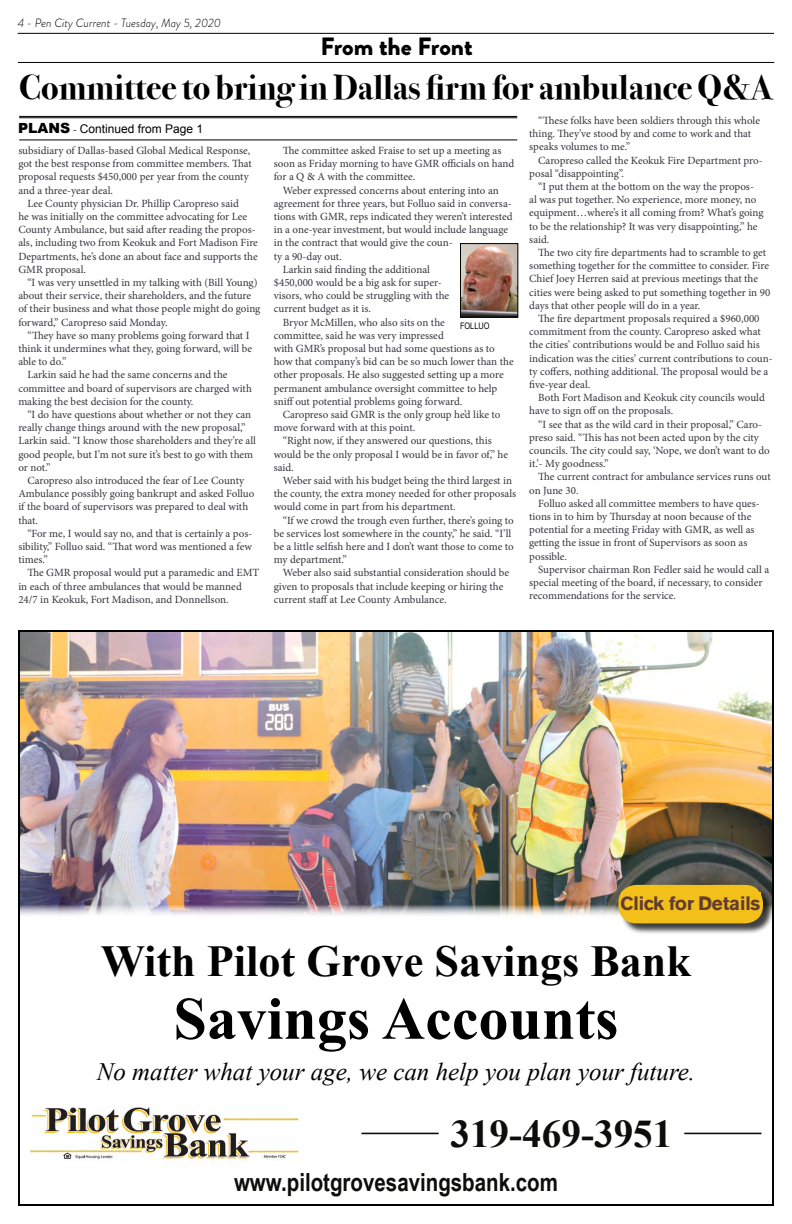
<style>
.page{position:relative;width:792px;height:1224px;background:#fff}
.page>*{position:absolute;margin:0;border:0;box-sizing:border-box;transform-origin:0 0}
.t1{font:700 60px "Times New Roman";color:#000}
.t2{font:700 44.2px "Times New Roman";color:#000}
.t3{font:700 39.2px "Times New Roman";color:#0d0d0b}
.t4{font:700 35px "Bodoni Svty Two ITCTT";color:#000}
.t5{font:italic 25px "Times New Roman";color:#000}
.t6{font:700 25px "Arial Narrow";color:#0d0d0b}
.t7{font:900 25px "Brandon Grotesque";letter-spacing:-.005em;color:#000}
.t8{font:700 19px "A750 Sans";color:#633c32}
.t9{font:italic 300 12px "Brandon Grotesque";color:#000}
.t10{font:12px "Arial";color:#000}
.t11{font:11px/13.2px "Minion Pro";color:#35343b}
.t12{font:9px "Arial Narrow";color:#000}
.s1{font-weight:900;font-size:14px}
.s2{font-family:"Minion Pro"}
</style>
<div class="page">
<hr style="left:18px;top:33px;width:756px;height:1px;background:#000">
<hr style="left:18px;top:62px;width:756px;height:1px;background:#000">
<hr style="left:361px;top:1133px;width:78px;height:1px;background:#0d0d0b">
<hr style="left:684px;top:1133px;width:77px;height:1px;background:#0d0d0b">
<img style="left:30px;top:1107px;width:269px;height:54px">
<img style="left:21px;top:633px;width:750px;height:282px">
<div style="left:620px;top:886px;width:154px;height:49px;background:#000;opacity:.75"></div>
<div style="left:618px;top:885px;width:145px;height:38px;background:#f2c019;border-radius:18px"></div>
<hr style="left:19px;top:116px;width:498px;height:1px;background:#000">
<hr style="left:19px;top:118px;width:498px;height:1px;background:#000">
<hr style="left:19px;top:139px;width:498px;height:1px;background:#000">
<img style="left:462px;top:245px;width:54px;height:71px">
<div style="left:460px;top:243px;width:58px;height:75px;border:1px solid #000"></div>
<p class="t9" style="left:18px;top:15px;width:205px">4 - Pen City Current - Tuesday, May 5, 2020</p>
<h3 class="t7" style="left:320px;top:28px;width:154px">From the Front</h3>
<h3 class="t4" style="left:19px;top:58px;width:756px">Committee to bring in Dallas firm for ambulance Q&amp;A</h3>
<p class="t10" style="left:18px;top:120px;width:187px"><span class="s1">PLANS</span> <span class="s2">-</span> Continued from Page 1</p>
<p class="t11" style="left:18px;top:144px;width:235px">subsidiary of Dallas-based Global Medical Response, got the best response from committee members. That proposal requests $450,000 per year from the county and a three-year deal.</p>
<p class="t11" style="left:18px;top:197px;width:241px;text-indent:9px">Lee County physician Dr. Phillip Caropreso said<br>he was initially on the committee advocating for Lee County Ambulance, but said after reading the propos&shy;als, including two from Keokuk and Fort Madison Fire Departments, he’s done an about face and supports the GMR proposal.</p>
<p class="t11" style="left:18px;top:276px;width:244px;text-indent:9px">“I was very unsettled in my talking with (Bill Young) about their service, their shareholders, and the future of their business and what those people might do going forward,” Caropreso said Monday.</p>
<p class="t11" style="left:27px;top:329px;width:224px">“They have so many problems going forward that I</p>
<p class="t11" style="left:18px;top:342px;width:235px">think it undermines what they, going forward, will be</p>
<p class="t11" style="left:18px;top:355px;width:50px">able to do.”</p>
<p class="t11" style="left:27px;top:368px;width:202px">Larkin said he had the same concerns and the</p>
<p class="t11" style="left:18px;top:381px;width:235px">committee and board of supervisors are charged with</p>
<p class="t11" style="left:18px;top:395px;width:177px">making the best decision for the county.</p>
<p class="t11" style="left:27px;top:408px;width:225px">“I do have questions about whether or not they can</p>
<p class="t11" style="left:18px;top:421px;width:229px">really change things around with the new proposal,”</p>
<p class="t11" style="left:18px;top:434px;width:239px">Larkin said. “I know those shareholders and they’re all</p>
<p class="t11" style="left:18px;top:447px;width:236px">good people, but I’m not sure it’s best to go with them</p>
<p class="t11" style="left:18px;top:461px;width:34px">or not.”</p>
<p class="t11" style="left:27px;top:474px;width:218px">Caropreso also introduced the fear of Lee County</p>
<p class="t11" style="left:18px;top:487px;width:238px">Ambulance possibly going bankrupt and asked Folluo</p>
<p class="t11" style="left:18px;top:500px;width:231px">if the board of supervisors was prepared to deal with</p>
<p class="t11" style="left:18px;top:513px;width:21px">that.</p>
<p class="t11" style="left:27px;top:527px;width:227px">“For me, I would say no, and that is certainly a pos-</p>
<p class="t11" style="left:18px;top:540px;width:235px">sibility,” Folluo said. “That word was mentioned a few</p>
<p class="t11" style="left:18px;top:553px;width:31px">times.”</p>
<p class="t11" style="left:27px;top:566px;width:233px">The GMR proposal would put a paramedic and EMT</p>
<p class="t11" style="left:18px;top:579px;width:225px">in each of three ambulances that would be manned</p>
<p class="t11" style="left:18px;top:593px;width:212px">24/7 in Keokuk, Fort Madison, and Donnellson.</p>
<p class="t11" style="left:274px;top:144px;width:242px;text-indent:9px">The committee asked Fraise to set up a meeting as soon as Friday morning to have GMR officials on hand for a Q &amp; A with the committee.</p>
<p class="t11" style="left:283px;top:183px;width:217px">Weber expressed concerns about entering into an</p>
<p class="t11" style="left:274px;top:197px;width:240px">agreement for three years, but Folluo said in conversa-</p>
<p class="t11" style="left:274px;top:210px;width:240px">tions with GMR, reps indicated they weren’t interested</p>
<p class="t11" style="left:274px;top:223px;width:236px">in a one-year investment, but would include language</p>
<p class="t11" style="left:274px;top:236px;width:180px">in the contract that would give the coun-</p>
<p class="t11" style="left:274px;top:249px;width:69px">ty a 90-day out.</p>
<p class="t11" style="left:283px;top:263px;width:149px">Larkin said finding the additional</p>
<p class="t11" style="left:274px;top:276px;width:170px">$450,000 would be a big ask for super-</p>
<p class="t11" style="left:274px;top:289px;width:177px">visors, who could be struggling with the</p>
<p class="t11" style="left:274px;top:302px;width:99px">current budget as it is.</p>
<p class="t11" style="left:283px;top:315px;width:164px">Bryor McMillen, who also sits on the</p>
<p class="t11" style="left:274px;top:329px;width:172px">committee, said he was very impressed</p>
<p class="t11" style="left:274px;top:342px;width:223px">with GMR’s proposal but had some questions as to</p>
<p class="t11" style="left:274px;top:355px;width:241px">how that company’s bid can be so much lower than the</p>
<p class="t11" style="left:274px;top:368px;width:231px">other proposals. He also suggested setting up a more</p>
<p class="t11" style="left:274px;top:381px;width:225px">permanent ambulance oversight committee to help</p>
<p class="t11" style="left:274px;top:395px;width:190px">sniff out potential problems going forward.</p>
<p class="t11" style="left:283px;top:408px;width:219px">Caropreso said GMR is the only group he’d like to</p>
<p class="t11" style="left:274px;top:421px;width:143px">move forward with at this point.</p>
<p class="t11" style="left:283px;top:434px;width:210px">“Right now, if they answered our questions, this</p>
<p class="t11" style="left:274px;top:447px;width:236px">would be the only proposal I would be in favor of,” he</p>
<p class="t11" style="left:274px;top:461px;width:22px">said.</p>
<p class="t11" style="left:283px;top:474px;width:231px">Weber said with his budget being the third largest in</p>
<p class="t11" style="left:274px;top:487px;width:244px">the county, the extra money needed for other proposals</p>
<p class="t11" style="left:274px;top:500px;width:183px">would come in part from his department.</p>
<p class="t11" style="left:283px;top:513px;width:233px">“If we crowd the trough even further, there’s going to</p>
<p class="t11" style="left:274px;top:527px;width:239px">be services lost somewhere in the county,” he said. “I’ll</p>
<p class="t11" style="left:274px;top:540px;width:242px">be a little selfish here and I don’t want those to come to</p>
<p class="t11" style="left:274px;top:553px;width:75px">my department.”</p>
<p class="t11" style="left:283px;top:566px;width:228px">Weber also said substantial consideration should be</p>
<p class="t11" style="left:274px;top:579px;width:231px">given to proposals that include keeping or hiring the</p>
<p class="t11" style="left:274px;top:593px;width:174px">current staff at Lee County Ambulance.</p>
<p class="t12" style="left:460px;top:319px;width:31px">FOLLUO</p>
<p class="t11" style="left:529px;top:114px;width:232px;text-indent:9px">“These folks have been soldiers through this whole thing. They’ve stood by and come to work and that speaks volumes to me.”</p>
<p class="t11" style="left:529px;top:153px;width:235px;text-indent:9px">Caropreso called the Keokuk Fire Department pro&shy;posal “disappointing”.</p>
<p class="t11" style="left:529px;top:180px;width:236px;text-indent:9px">“I put them at the bottom on the way the propos&shy;al was put together. No experience, more money, no equipment…where’s it all coming from? What’s going to be the relationship? It was very disappointing,” he said.</p>
<p class="t11" style="left:529px;top:246px;width:243px;text-indent:9px">The two city fire departments had to scramble to get something together for the committee to consider. Fire Chief Joey Herren said at previous meetings that the cities were being asked to put something together in 90 days that other people will do in a year.</p>
<p class="t11" style="left:529px;top:312px;width:245px;text-indent:9px">The fire department proposals required a $960,000 commitment from the county. Caropreso asked what the cities’ contributions would be and Folluo said his indication was the cities’ current contributions to coun&shy;ty coffers, nothing additional. The proposal would be a five-year deal.</p>
<p class="t11" style="left:529px;top:391px;width:237px;text-indent:9px">Both Fort Madison and Keokuk city councils would have to sign off on the proposals.</p>
<p class="t11" style="left:529px;top:417px;width:242px;text-indent:9px">“I see that as the wild card in their proposal,” Caro&shy;preso said. “This has not been acted upon by the city councils. The city could say, ‘Nope, we don’t want to do it.’- My goodness.”</p>
<p class="t11" style="left:529px;top:470px;width:243px;text-indent:9px">The current contract for ambulance services runs out on June 30.</p>
<p class="t11" style="left:529px;top:497px;width:232px;text-indent:9px">Folluo asked all committee members to have ques&shy;tions in to him by Thursday at noon because of the potential for a meeting Friday with GMR, as well as getting the issue in front of Supervisors as soon as possible.</p>
<p class="t11" style="left:529px;top:563px;width:242px;text-indent:9px">Supervisor chairman Ron Fedler said he would call a special meeting of the board, if necessary, to consider recommendations for the service.</p>
<h3 class="t8" style="left:621px;top:892px;width:141px">Click for Details</h3>
<h2 class="t2" style="left:101px;top:931px;width:592px">With Pilot Grove Savings Bank</h2>
<h1 class="t1" style="left:173px;top:977px;width:447px">Savings Accounts</h1>
<h3 class="t5" style="left:97px;top:1055px;width:600px">No matter what your age, we can help you plan your future.</h3>
<h3 class="t3" style="left:450px;top:1106px;width:224px">319-469-3951</h3>
<h3 class="t6" style="left:234px;top:1164px;width:325px">www.pilotgrovesavingsbank.com</h3>
</div>
